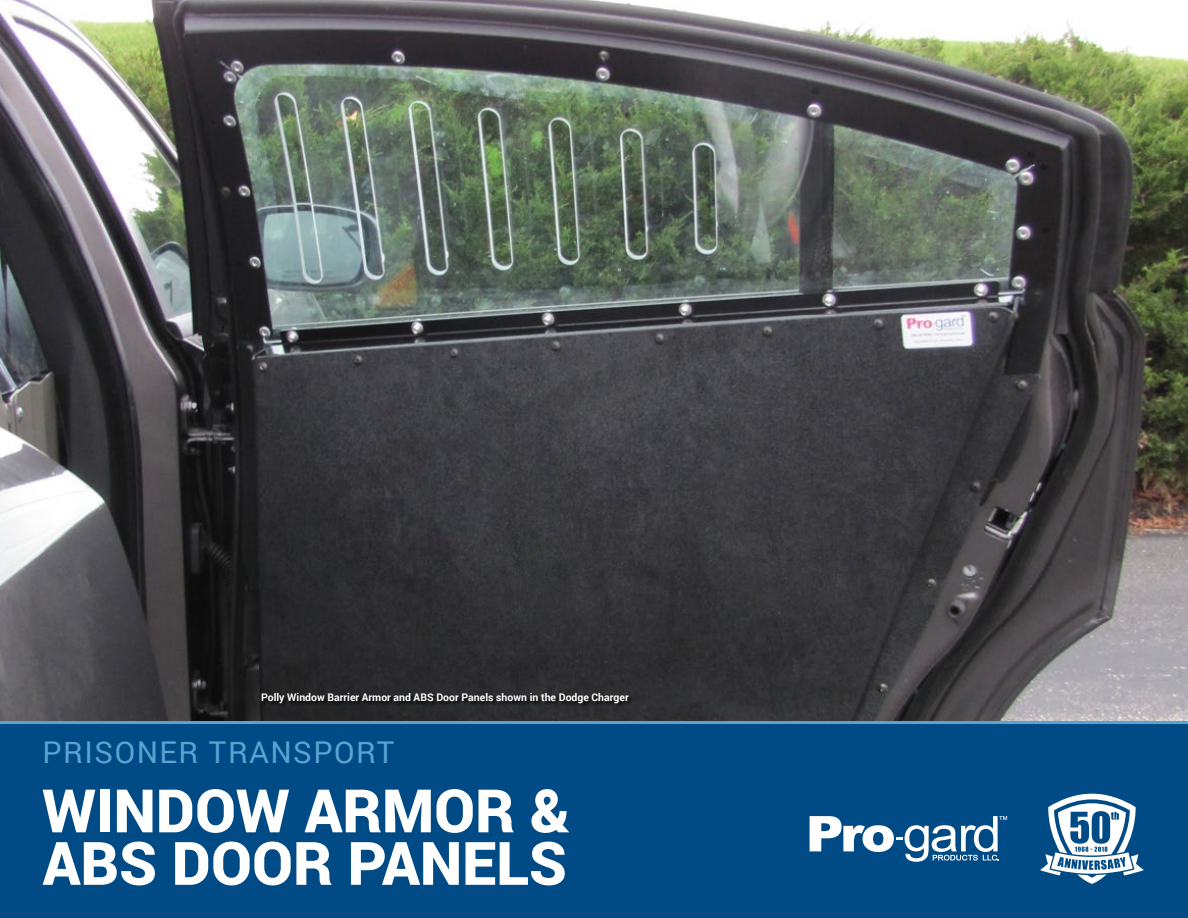
<style>
.page{position:relative;width:1188px;height:918px;background:#fff}
.page>*{position:absolute;margin:0;border:0;box-sizing:border-box;transform-origin:0 0}
.t1{font:900 60px/52.5px "Roboto";color:#fff}
.t2{font:30px "Roboto";letter-spacing:.05em;color:#5aa3d2}
.t3{font:700 10.5px "Roboto";color:#fff}
</style>
<div class="page">
<div style="left:0;top:703px;width:1188px;height:215px;background:#004b85"></div>
<img style="left:0;top:0;width:1188px;height:724px">
<svg style="left:810px;top:816px;width:197px;height:46px"></svg>
<svg style="left:1040px;top:794px;width:104px;height:90px"></svg>
<div style="left:262px;top:693px;width:372px;height:15px;background:#000;opacity:.8"></div>
<p class="t3" style="left:261px;top:689px;width:369px">Polly Window Barrier Armor and ABS Door Panels shown in the Dodge Charger</p>
<h2 class="t2" style="left:42px;top:732px;width:353px">PRISONER TRANSPORT</h2>
<h1 class="t1" style="left:42px;top:782px;width:529px">WINDOW ARMOR &amp;<br>ABS DOOR PANELS</h1>
</div>
